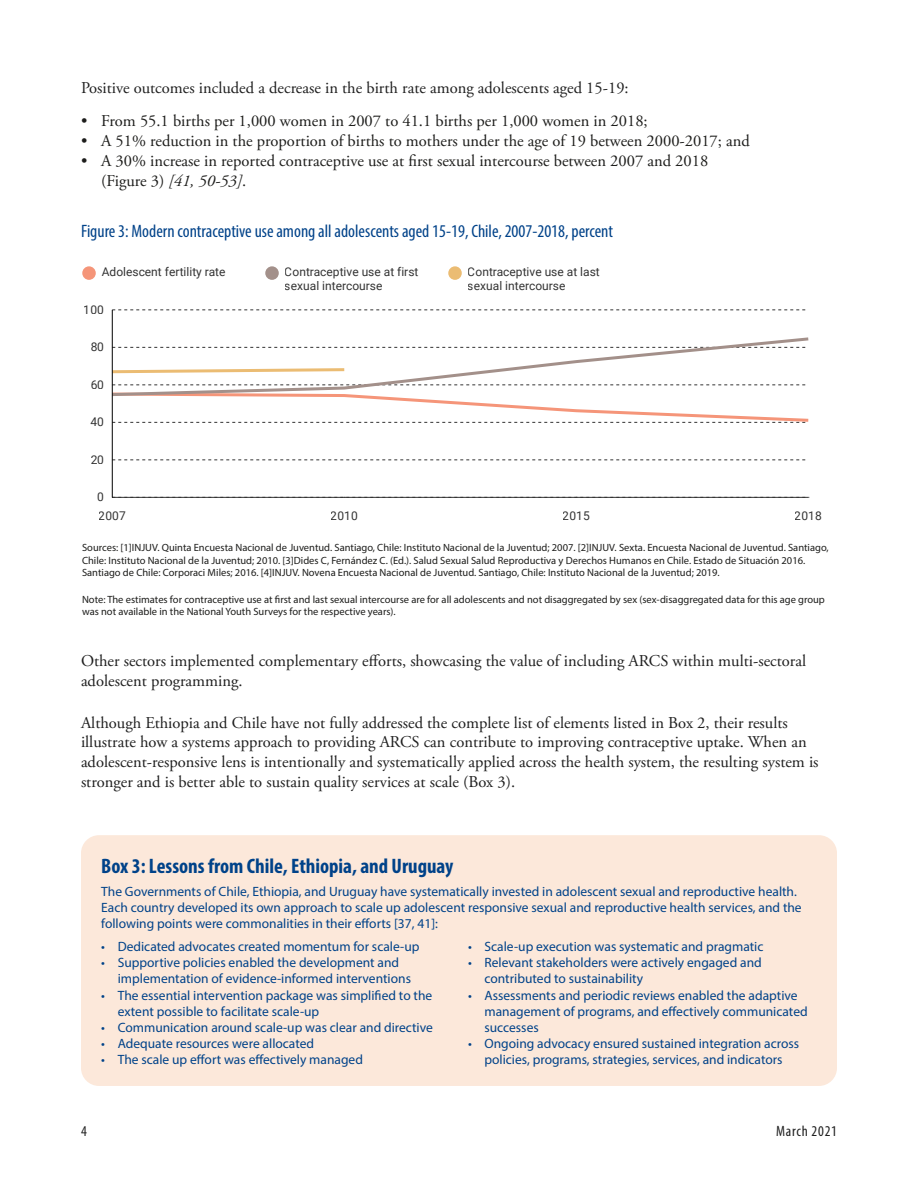
<style>
.page{position:relative;width:918px;height:1188px;background:#fff}
.page>*{position:absolute;margin:0;border:0;box-sizing:border-box;transform-origin:0 0}
.box_title{font:700 condensed 21px "Myriad Pro";color:#004289}
.figure_title{font:condensed 18px "Myriad Pro";color:#004289}
.body_1{font:16.5px/19.8px "Adobe Garamond Pro";color:#1f1f1f}
.t1{font:16.5px/19.8px "Adobe Garamond Pro";color:#1d1d1b}
.t2{font:condensed 15px "Myriad Pro";letter-spacing:.05em;color:#1f1f1f}
.box_text{font:13.5px/16.2px "Myriad Pro";color:#004289}
.t3{font:12px/14.4px "Roboto";color:#333}
.figure_notes{font:10.5px/12.6px "Myriad Pro";color:#1d1d1b}
.s1{font-style:italic}
</style>
<div class="page">
<div style="left:81px;top:835px;width:756px;height:251px;background:#fce8da;border-radius:18px"></div>
<hr style="left:112px;top:310px;width:1px;height:188px;background:#000">
<svg style="left:111px;top:336px;width:699px;height:162px"></svg>
<svg style="left:112px;top:309px;width:694px;height:2px"></svg>
<div style="left:82px;top:266px;width:14px;height:14px;background:#f59579;border-radius:50%"></div>
<div style="left:265px;top:266px;width:14px;height:14px;background:#a3908a;border-radius:50%"></div>
<div style="left:448px;top:266px;width:14px;height:14px;background:#ebbc73;border-radius:50%"></div>
<p class="body_1" style="left:81px;top:78px;width:549px">Positive outcomes included a decrease in the birth rate among adolescents aged 15-19:</p>
<p class="t1" style="left:81px;top:112px;width:568px">• From 55.1 births per 1,000 women in 2007 to 41.1 births per 1,000 women in 2018;</p>
<p class="t1" style="left:81px;top:132px;width:670px">• A 51% reduction in the proportion of births to mothers under the age of 19 between 2000-2017; and</p>
<p class="t1" style="left:101px;top:151px;width:609px;text-indent:-20px">• A 30% increase in reported contraceptive use at first sexual intercourse between 2007 and 2018 (Figure 3) <span class="s1">[41, 50‑53]</span>.</p>
<p class="figure_title" style="left:81px;top:220px;width:534px">Figure 3: Modern contraceptive use among all adolescents aged 15-19, Chile, 2007-2018, percent</p>
<p class="t3" style="left:102px;top:264px;width:125px">Adolescent fertility rate</p>
<p class="t3" style="left:285px;top:264px;width:135px">Contraceptive use at first sexual intercourse</p>
<p class="t3" style="left:468px;top:264px;width:134px">Contraceptive use at last sexual intercourse</p>
<p class="t3" style="left:84px;top:302px;width:22px">100</p>
<p class="t3" style="left:91px;top:339px;width:15px">80</p>
<p class="t3" style="left:91px;top:377px;width:15px">60</p>
<p class="t3" style="left:91px;top:414px;width:15px">40</p>
<p class="t3" style="left:91px;top:452px;width:15px">20</p>
<p class="t3" style="left:97px;top:489px;width:8px">0</p>
<p class="t3" style="left:99px;top:508px;width:28px">2007</p>
<p class="t3" style="left:331px;top:508px;width:28px">2010</p>
<p class="t3" style="left:563px;top:508px;width:28px">2015</p>
<p class="t3" style="left:795px;top:508px;width:28px">2018</p>
<p class="figure_notes" style="left:82px;top:541px;width:748px">Sources: [1]INJUV. Quinta Encuesta Nacional de Juventud. Santiago, Chile: Instituto Nacional de la Juventud; 2007. [2]INJUV. Sexta. Encuesta Nacional de Juventud. Santiago,<br>Chile: Instituto Nacional de la Juventud; 2010. [3]Dides C, Fernández C. (Ed.). Salud Sexual Salud Reproductiva y Derechos Humanos en Chile. Estado de Situación 2016.<br>Santiago de Chile: Corporaci Miles; 2016. [4]INJUV. Novena Encuesta Nacional de Juventud. Santiago, Chile: Instituto Nacional de la Juventud; 2019.</p>
<p class="figure_notes" style="left:82px;top:593px;width:744px">Note: The estimates for contraceptive use at first and last sexual intercourse are for all adolescents and not disaggregated by sex (sex-disaggregated data for this age group was not available in the National Youth Surveys for the respective years).</p>
<p class="body_1" style="left:81px;top:652px;width:727px">Other sectors implemented complementary efforts, showcasing the value of including ARCS within multi-sectoral adolescent programming.</p>
<p class="body_1" style="left:81px;top:713px;width:739px">Although Ethiopia and Chile have not fully addressed the complete list of elements listed in Box 2, their results illustrate how a systems approach to providing ARCS can contribute to improving contraceptive uptake. When an adolescent-responsive lens is intentionally and systematically applied across the health system, the resulting system is stronger and is better able to sustain quality services at scale (Box 3).</p>
<p class="box_title" style="left:101px;top:853px;width:354px">Box 3: Lessons from Chile, Ethiopia, and Uruguay</p>
<p class="box_text" style="left:101px;top:883px;width:702px">The Governments of Chile, Ethiopia, and Uruguay have systematically invested in adolescent sexual and reproductive health.<br>Each country developed its own approach to scale up adolescent responsive sexual and reproductive health services, and the following points were commonalities in their efforts [37, 41]:</p>
<p class="box_text" style="left:101px;top:938px;width:320px">• Dedicated advocates created momentum for scale-up</p>
<p class="box_text" style="left:118px;top:954px;width:295px;text-indent:-16px">• Supportive policies enabled the development and implementation of evidence-informed interventions</p>
<p class="box_text" style="left:118px;top:987px;width:316px;text-indent:-16px">• The essential intervention package was simplified to the extent possible to facilitate scale-up</p>
<p class="box_text" style="left:101px;top:1019px;width:333px">• Communication around scale-up was clear and directive</p>
<p class="box_text" style="left:101px;top:1035px;width:214px">• Adequate resources were allocated</p>
<p class="box_text" style="left:101px;top:1052px;width:263px">• The scale up effort was effectively managed</p>
<p class="box_text" style="left:468px;top:938px;width:297px">• Scale-up execution was systematic and pragmatic</p>
<p class="box_text" style="left:484px;top:954px;width:279px;text-indent:-16px">• Relevant stakeholders were actively engaged and contributed to sustainability</p>
<p class="box_text" style="left:484px;top:987px;width:325px;text-indent:-16px">• Assessments and periodic reviews enabled the adaptive management of programs, and effectively communicated successes</p>
<p class="box_text" style="left:468px;top:1035px;width:333px;text-align:center">• Ongoing advocacy ensured sustained integration across policies, programs, strategies, services, and indicators</p>
<p class="t2" style="left:81px;top:1122px;width:7px">4</p>
<p class="t2" style="left:776px;top:1122px;width:62px">March 2021</p>
</div>
